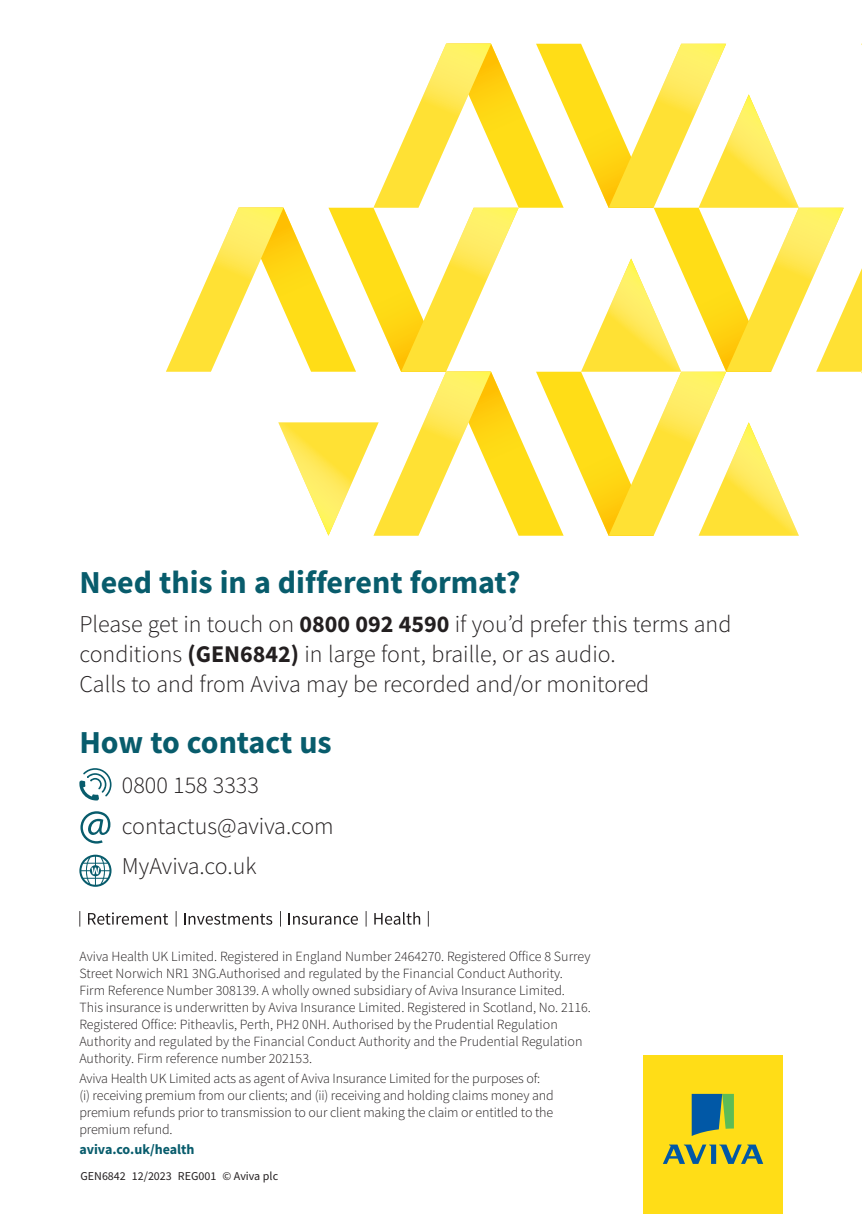
<style>
.page{position:relative;width:862px;height:1214px;background:#fff}
.page>*{position:absolute;margin:0;border:0;box-sizing:border-box;transform-origin:0 0}
.t1{font:700 32px "Source Sans Pro";color:#085c6c}
.t2{font:300 24px/30px "Source Sans Pro";color:#231f20}
.t3{font:300 14px/17px "Source Sans Pro";color:#231f20}
.t4{font:700 14px "Source Sans Pro";color:#085c6c}
.t5{font:12px "Source Sans Pro";color:#231f20}
.s1{font-weight:700}
</style>
<div class="page">
<svg style="left:79px;top:768px;width:32px;height:32px"></svg>
<svg style="left:80px;top:811px;width:30px;height:32px"></svg>
<svg style="left:79px;top:854px;width:32px;height:32px"></svg>
<div style="left:643px;top:1054px;width:139px;height:159px;background:#ffdd17"></div>
<svg style="left:691px;top:1093px;width:43px;height:42px;background:#468679"></svg>
<svg style="left:663px;top:1144px;width:100px;height:19px"></svg>
<svg style="left:166px;top:44px;width:696px;height:491px"></svg>
<svg style="left:88px;top:912px;width:80px;height:12px"></svg>
<svg style="left:184px;top:913px;width:88px;height:11px"></svg>
<svg style="left:289px;top:913px;width:69px;height:11px"></svg>
<svg style="left:374px;top:912px;width:46px;height:12px"></svg>
<svg style="left:428px;top:911px;width:1px;height:15px"></svg>
<svg style="left:366px;top:911px;width:1px;height:15px"></svg>
<svg style="left:280px;top:911px;width:1px;height:15px"></svg>
<svg style="left:176px;top:911px;width:1px;height:15px"></svg>
<svg style="left:79px;top:911px;width:1px;height:15px"></svg>
<h1 class="t1" style="left:79px;top:561px;width:443px">Need this in a different format?</h1>
<h2 class="t2" style="left:79px;top:609px;width:653px">Please get in touch on <span class="s1">0800 092 4590</span> if you’d prefer this terms and conditions <span class="s1">(GEN6842)</span> in large font, braille, or as audio.<br>Calls to and from Aviva may be recorded and/or monitored</h2>
<h1 class="t1" style="left:79px;top:720px;width:254px">How to contact us</h1>
<h2 class="t2" style="left:122px;top:764px;width:213px;line-height:40.6px">0800 158 3333 contactus@aviva.com<br>MyAviva.co.uk</h2>
<p class="t3" style="left:79px;top:947px;width:513px">Aviva Health UK Limited. Registered in England Number 2464270. Registered Office 8 Surrey Street Norwich NR1 3NG.Authorised and regulated by the Financial Conduct Authority.<br>Firm Reference Number 308139. A wholly owned subsidiary of Aviva Insurance Limited.<br>This insurance is underwritten by Aviva Insurance Limited. Registered in Scotland, No. 2116.<br>Registered Office: Pitheavlis, Perth, PH2 0NH. Authorised by the Prudential Regulation Authority and regulated by the Financial Conduct Authority and the Prudential Regulation Authority. Firm reference number 202153.</p>
<p class="t3" style="left:79px;top:1069px;width:476px">Aviva Health UK Limited acts as agent of Aviva Insurance Limited for the purposes of: (i) receiving premium from our clients; and (ii) receiving and holding claims money and premium refunds prior to transmission to our client making the claim or entitled to the premium refund.</p>
<p class="t4" style="left:79px;top:1140px;width:117px">aviva.co.uk/health</p>
<p class="t5" style="left:81px;top:1168px;width:199px">GEN6842 12/2023 REG001 © Aviva plc</p>
</div>
